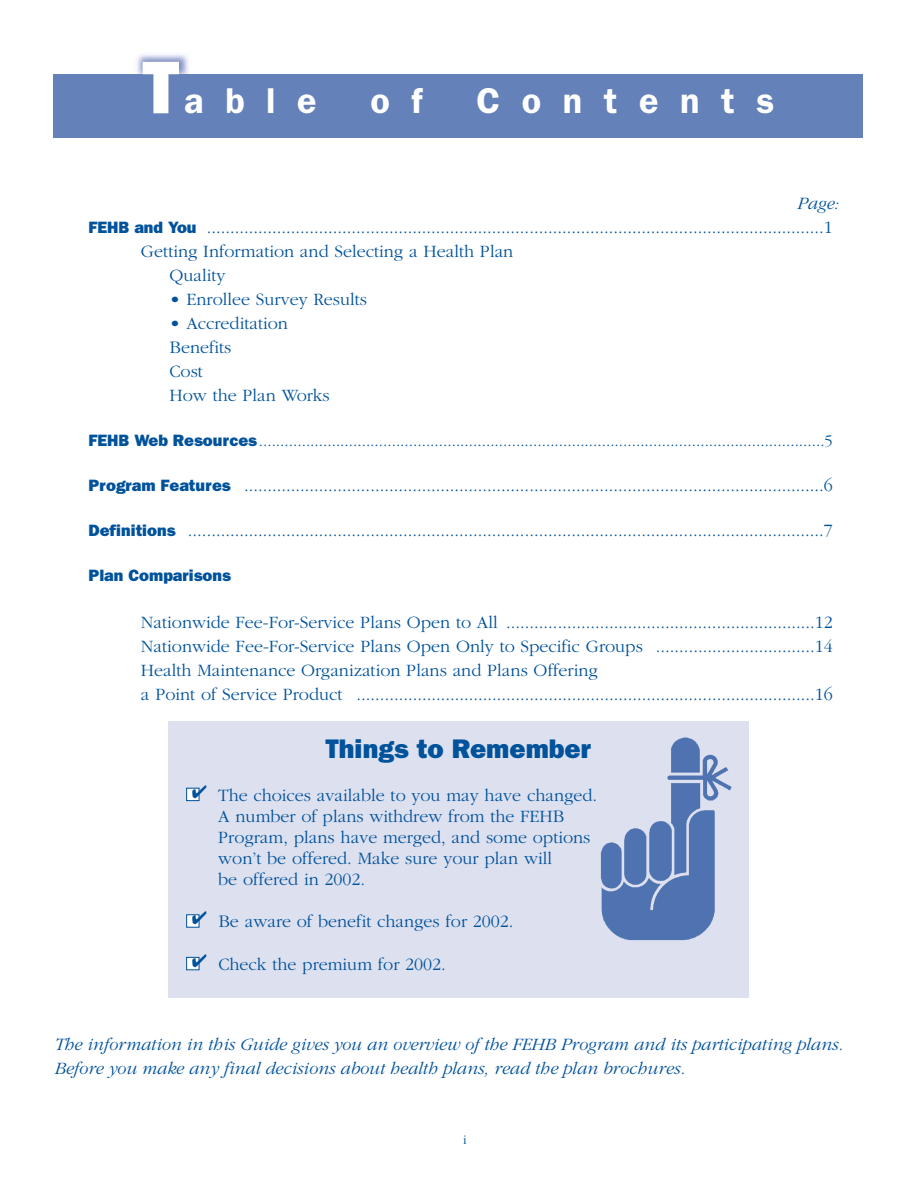
<style>
.page{position:relative;width:918px;height:1188px;background:#fff}
.page>*{position:absolute;margin:0;border:0;box-sizing:border-box;transform-origin:0 0}
.t1{font:600 36px "Franklin Gothic";letter-spacing:.6em;color:#fff}
.t2{font:800 27px "Franklin Gothic";color:#00529b}
.t3{font:300 18px/24px "Garamond";color:#00529b}
.t4{font:italic 300 18px/24px "Garamond";color:#00529b}
.t5{font:300 16.5px "Garamond";color:#00529b}
.t6{font:800 16.5px "Franklin Gothic";color:#00529b}
.t7{font:300 13.5px "Garamond";color:#00529b}
.s1{font-weight:800;font-size:75px}
.s2{font-family:"Franklin Gothic";font-weight:800;font-size:16.5px}
.s3{font-family:"Franklin Gothic";font-weight:800}
.s4{color:#fff}
</style>
<div class="page">
<img style="left:137px;top:54px;width:52px;height:20px">
<div style="left:53px;top:74px;width:810px;height:64px;background:#6581ba"></div>
<div style="left:168px;top:722px;width:581px;height:276px;background:#dde0ef"></div>
<img style="left:600px;top:737px;width:132px;height:204px">
<h1 class="t1" style="left:142px;top:89px;width:176px"><span class="s1">T</span>able</h1>
<h1 class="t1" style="left:371px;top:89px;width:53px">o f</h1>
<h1 class="t1" style="left:476px;top:89px;width:300px">Contents</h1>
<p class="t4" style="left:798px;top:193px;width:44px">Page:</p>
<p class="t3" style="left:88px;top:217px;width:746px"><span class="s2">FEHB and You</span> ....................................................................................................................................1</p>
<p class="t3" style="left:141px;top:241px;width:374px">Getting Information and Selecting a Health Plan</p>
<p class="t3" style="left:169px;top:265px;width:58px">Quality</p>
<p class="t3" style="left:169px;top:289px;width:199px">• Enrollee Survey Results</p>
<p class="t3" style="left:169px;top:313px;width:162px">• Accreditation<br>Benefits<br>Cost<br>How the Plan Works</p>
<p class="t5" style="left:88px;top:434px;width:746px"><span class="s3">FEHB Web Resources</span>....................................................................................................................................5</p>
<p class="t3" style="left:88px;top:475px;width:746px"><span class="s2">Program Features</span> ............................................................................................................................6</p>
<p class="t3" style="left:88px;top:520px;width:746px"><span class="s2">Definitions</span> ........................................................................................................................................7</p>
<p class="t6" style="left:88px;top:570px;width:144px">Plan Comparisons</p>
<p class="t3" style="left:141px;top:611px;width:693px">Nationwide Fee-For-Service Plans Open to All ..................................................................12<br>Nationwide Fee-For-Service Plans Open Only to Specific Groups ..................................14<br>Health Maintenance Organization Plans and Plans Offering<br>a Point of Service Product ..................................................................................................16</p>
<h2 class="t2" style="left:325px;top:739px;width:267px">Things to Remember</h2>
<p class="t3" style="left:218px;top:786px;width:380px;line-height:21px;text-indent:-32px"><span class="s4">■</span>✔ The choices available to you may have changed.<br>A number of plans withdrew from the FEHB Program, plans have merged, and some options won’t be offered. Make sure your plan will<br>be offered in 2002.</p>
<p class="t3" style="left:186px;top:911px;width:329px"><span class="s4">■</span>✔ Be aware of benefit changes for 2002.</p>
<p class="t3" style="left:186px;top:954px;width:261px"><span class="s4">■</span>✔ Check the premium for 2002.</p>
<p class="t4" style="left:55px;top:1034px;width:790px">The information in this Guide gives you an overview of the FEHB Program and its participating plans.<br>Before you make any final decisions about health plans, read the plan brochures.</p>
<p class="t7" style="left:463px;top:1135px;width:5px">i</p>
</div>
